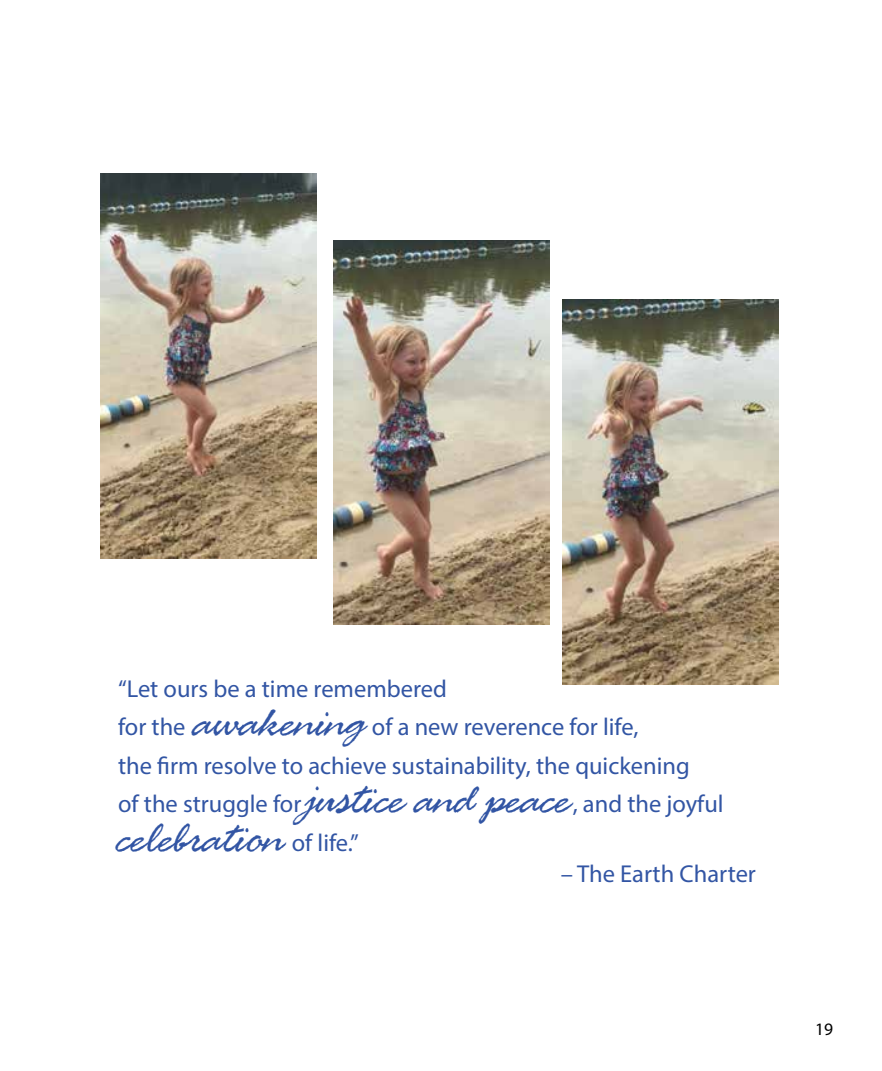
<style>
.page{position:relative;width:882px;height:1071px;background:#fff}
.page>*{position:absolute;margin:0;border:0;box-sizing:border-box;transform-origin:0 0}
.t1{font:42px "Brauer Script Revised";color:#3255a4}
.t2{font:24.5px/38.5px "Myriad Pro";color:#3255a4}
.t3{font:17.5px "Myriad Pro";color:#000}
.s1{font-family:"Brauer Script Revised";font-size:42px}
.s2{font-family:"Myriad Pro";font-size:24.5px}
</style>
<div class="page">
<img style="left:101px;top:174px;width:216px;height:385px">
<img style="left:334px;top:241px;width:216px;height:383px">
<img style="left:562px;top:299px;width:216px;height:385px">
<p class="t2" style="left:118px;top:672px;width:607px">“Let ours be a time remembered<br>for the <span class="s1">awakening</span> of a new reverence for life,<br>the firm resolve to achieve sustainability, the quickening<br>of the struggle for <span class="s1">justice and peace</span>, and the joyful</p>
<h1 class="t1" style="left:118px;top:823px;width:242px">celebration <span class="s2">of life.”</span></h1>
<p class="t2" style="left:561px;top:856px;width:197px">– The Earth Charter</p>
<p class="t3" style="left:815px;top:1023px;width:19px">19</p>
</div>
